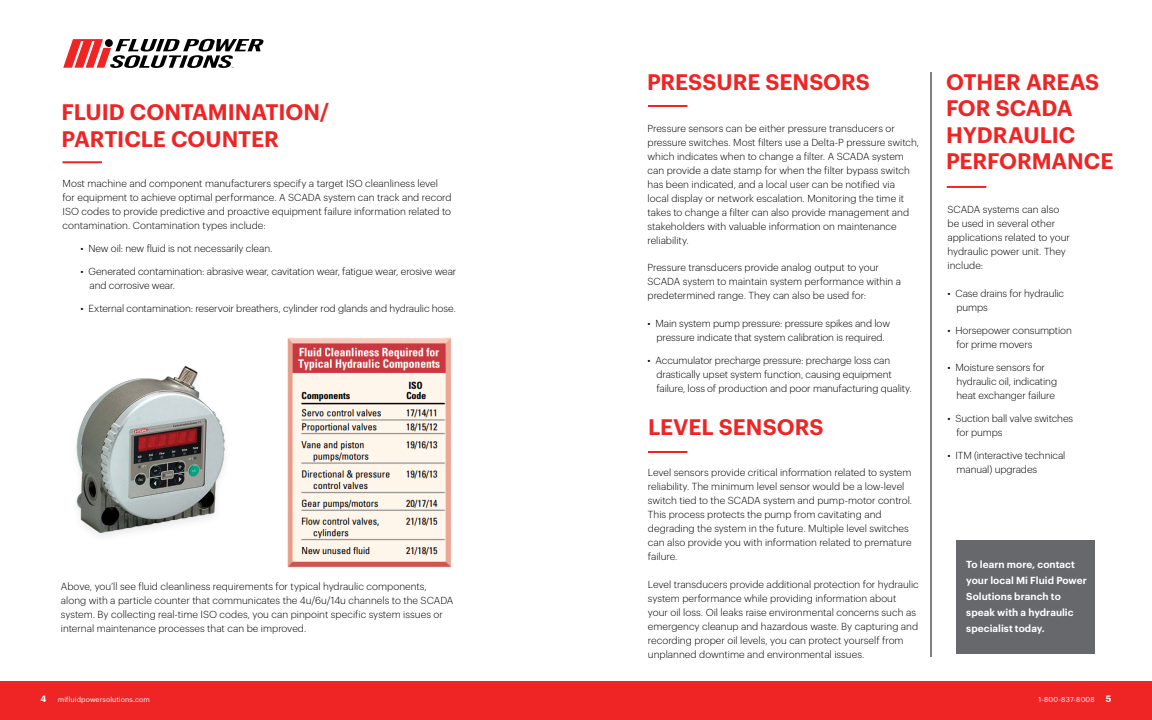
<style>
.page{position:relative;width:1152px;height:720px;background:#fff}
.page>*{position:absolute;margin:0;border:0;box-sizing:border-box;transform-origin:0 0}
.t1{font:600 22px/26.4px "Graphik";letter-spacing:-.005em;color:#ee2524}
.t2{font:300 10px/14px "Graphik";letter-spacing:-.005em;color:#000}
.t3{font:600 10px/16px "Graphik";letter-spacing:.005em;color:#fff}
.t4{font:600 9px "Graphik";color:#fff}
.t5{font:7px "Graphik";letter-spacing:.015em;color:#fff}
.s1{font-weight:600;font-size:9px}
</style>
<div class="page">
<div style="left:0;top:681px;width:576px;height:39px;background:#ee2524"></div>
<div style="left:576px;top:681px;width:576px;height:39px;background:#ee2524"></div>
<div style="left:956px;top:540px;width:138px;height:114px;background:#67686b"></div>
<hr style="left:62px;top:161px;width:40px;height:2px;background:#ee2524">
<hr style="left:648px;top:105px;width:39px;height:2px;background:#ee2524">
<hr style="left:648px;top:451px;width:39px;height:2px;background:#ee2524">
<svg style="left:63px;top:39px;width:201px;height:29px"></svg>
<img style="left:287px;top:337px;width:165px;height:231px">
<hr style="left:947px;top:186px;width:39px;height:2px;background:#ee2524">
<hr style="left:930px;top:72px;width:2px;height:585px;background:#000">
<img style="left:76px;top:351px;width:216px;height:216px">
<p class="t1" style="left:647px;top:67px;width:224px">PRESSURE SENSORS</p>
<p class="t1" style="left:62px;top:97px;width:269px">FLUID CONTAMINATION/</p>
<p class="t1" style="left:62px;top:124px;width:219px">PARTICLE COUNTER</p>
<p class="t2" style="left:648px;top:120px;width:273px">Pressure sensors can be either pressure transducers or pressure switches. Most filters use a Delta-P pressure switch, which indicates when to change a filter. A SCADA system can provide a date stamp for when the filter bypass switch has been indicated, and a local user can be notified via<br>local display or network escalation. Monitoring the time it takes to change a filter can also provide management and stakeholders with valuable information on maintenance reliability.</p>
<p class="t2" style="left:648px;top:260px;width:255px">Pressure transducers provide analog output to your<br>SCADA system to maintain system performance within a predetermined range. They can also be used for:</p>
<p class="t2" style="left:648px;top:315px;width:244px;text-align:center">• Main system pump pressure: pressure spikes and low pressure indicate that system calibration is required.</p>
<p class="t2" style="left:656px;top:352px;width:257px;text-indent:-9px">• Accumulator precharge pressure: precharge loss can drastically upset system function, causing equipment failure, loss of production and poor manufacturing quality.</p>
<p class="t2" style="left:62px;top:175px;width:391px">Most machine and component manufacturers specify a target ISO cleanliness level for equipment to achieve optimal performance. A SCADA system can track and record ISO codes to provide predictive and proactive equipment failure information related to contamination. Contamination types include:</p>
<p class="t2" style="left:80px;top:240px;width:193px">• New oil: new fluid is not necessarily clean.</p>
<p class="t2" style="left:90px;top:263px;width:368px;text-indent:-9px">• Generated contamination: abrasive wear, cavitation wear, fatigue wear, erosive wear and corrosive wear.</p>
<p class="t2" style="left:80px;top:300px;width:377px">• External contamination: reservoir breathers, cylinder rod glands and hydraulic hose.</p>
<p class="t2" style="left:61px;top:579px;width:394px">Above, you’ll see fluid cleanliness requirements for typical hydraulic components, along with a particle counter that communicates the 4u/6u/14u channels to the SCADA system. By collecting real-time ISO codes, you can pinpoint specific system issues or internal maintenance processes that can be improved.</p>
<p class="t1" style="left:648px;top:412px;width:177px">LEVEL SENSORS</p>
<p class="t2" style="left:648px;top:465px;width:266px">Level sensors provide critical information related to system reliability. The minimum level sensor would be a low-level switch tied to the SCADA system and pump-motor control.<br>This process protects the pump from cavitating and degrading the system in the future. Multiple level switches can also provide you with information related to premature failure.</p>
<p class="t2" style="left:648px;top:577px;width:272px">Level transducers provide additional protection for hydraulic system performance while providing information about your oil loss. Oil leaks raise environmental concerns such as emergency cleanup and hazardous waste. By capturing and recording proper oil levels, you can protect yourself from unplanned downtime and environmental issues.</p>
<p class="t1" style="left:946px;top:67px;width:169px">OTHER AREAS<br>FOR SCADA<br>HYDRAULIC<br>PERFORMANCE</p>
<p class="t2" style="left:948px;top:202px;width:124px">SCADA systems can also be used in several other applications related to your hydraulic power unit. They include:</p>
<p class="t2" style="left:957px;top:285px;width:109px;text-indent:-9px">• Case drains for hydraulic pumps</p>
<p class="t2" style="left:957px;top:322px;width:117px;text-indent:-9px">• Horsepower consumption for prime movers</p>
<p class="t2" style="left:957px;top:359px;width:102px;text-indent:-9px">• Moisture sensors for hydraulic oil, indicating heat exchanger failure</p>
<p class="t2" style="left:957px;top:410px;width:118px;text-indent:-9px">• Suction ball valve switches for pumps</p>
<p class="t2" style="left:957px;top:447px;width:110px;text-indent:-9px">• ITM (interactive technical manual) upgrades</p>
<p class="t3" style="left:966px;top:556px;width:122px">To learn more, contact your local Mi Fluid Power<br>Solutions branch to speak with a hydraulic specialist today.</p>
<p class="t4" style="left:41px;top:692px;width:7px">4</p>
<p class="t5" style="left:58px;top:694px;width:93px">mifluidpowersolutions.com</p>
<p class="t5" style="left:1039px;top:694px;width:74px">1-800-837-8008 <span class="s1">5</span></p>
</div>
